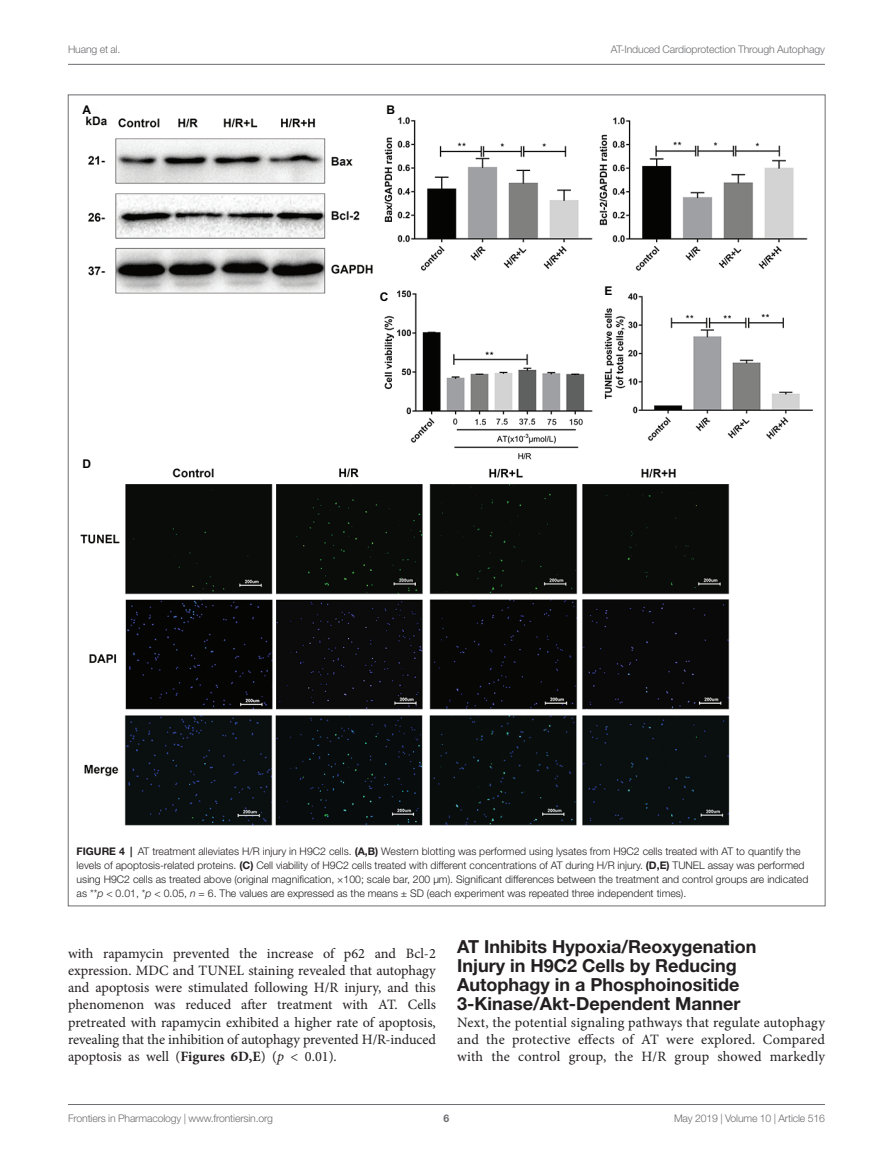
<style>
.page{position:relative;width:893px;height:1170px;background:#fff}
.page>*{position:absolute;margin:0;border:0;box-sizing:border-box;transform-origin:0 0}
.HEAD_2{font:700 18px/18.8px "Helvetica Neue LT Std";color:#231f20}
.TEXT_FLUSH{font:14.25px/17.2px "Minion Pro";color:#231f20;text-align:justify}
.t1{font:700 12px "Arial";color:#040503}
.FIG_LEG{font:300 10.5px/14.2px "Helvetica Neue LT Std";color:#231f20}
.t2{font:300 10.5px "Helvetica Neue LT Std";letter-spacing:-.015em;color:#6c6d70}
.t3{font:700 10.5px "Helvetica Neue LT Std";color:#6c6d70}
.s1{font-weight:700}
.s2{font-style:italic}
</style>
<div class="page">
<hr style="left:68px;top:64px;width:757px;height:1px;background:#6c6d70">
<hr style="left:68px;top:1104px;width:757px;height:1px;background:#6c6d70">
<img style="left:81px;top:116px;width:731px;height:709px">
<p class="t2" style="left:68px;top:42px;width:54px">Huang et al.</p>
<p class="t2" style="left:611px;top:42px;width:216px">AT-Induced Cardioprotection Through Autophagy</p>
<p class="t1" style="left:82px;top:101px;width:10px">A</p>
<p class="t1" style="left:386px;top:101px;width:10px">B</p>
<p class="t1" style="left:82px;top:456px;width:10px">D</p>
<p class="t1" style="left:380px;top:288px;width:10px">C</p>
<p class="t1" style="left:604px;top:282px;width:10px">E</p>
<p class="FIG_LEG" style="left:77px;top:843px;width:733px"><span class="s1">FIGURE 4 |</span> AT treatment alleviates H/R injury in H9C2 cells. <span class="s1">(A,B)</span> Western blotting was performed using lysates from H9C2 cells treated with AT to quantify the levels of apoptosis-related proteins. <span class="s1">(C)</span> Cell viability of H9C2 cells treated with different concentrations of AT during H/R injury. <span class="s1">(D,E)</span> TUNEL assay was performed using H9C2 cells as treated above (original magnification, ×100; scale bar, 200 μm). Significant differences between the treatment and control groups are indicated as **<span class="s2">p</span> &lt; 0.01, *<span class="s2">p</span> &lt; 0.05, <span class="s2">n</span> = 6. The values are expressed as the means ± SD (each experiment was repeated three independent times).</p>
<p class="TEXT_FLUSH" style="left:68px;top:944px;width:369px">with rapamycin prevented the increase of p62 and Bcl-2 expression. MDC and TUNEL staining revealed that autophagy and apoptosis were stimulated following H/R injury, and this phenomenon was reduced after treatment with AT. Cells pretreated with rapamycin exhibited a higher rate of apoptosis, revealing that the inhibition of autophagy prevented H/R-induced apoptosis as well (<span class="s1">Figures 6D,E</span>) (<span class="s2">p</span> &lt; 0.01).</p>
<p class="HEAD_2" style="left:457px;top:937px;width:301px">AT Inhibits Hypoxia/Reoxygenation Injury in H9C2 Cells by Reducing Autophagy in a Phosphoinositide 3-Kinase/Akt-Dependent Manner</p>
<p class="TEXT_FLUSH" style="left:457px;top:1013px;width:369px">Next, the potential signaling pathways that regulate autophagy and the protective effects of AT were explored. Compared with the control group, the H/R group showed markedly</p>
<p class="t2" style="left:68px;top:1111px;width:207px">Frontiers in Pharmacology | www.frontiersin.org</p>
<p class="t3" style="left:444px;top:1111px;width:7px">6</p>
<p class="t2" style="left:674px;top:1111px;width:152px">May 2019 | Volume 10 | Article 516</p>
</div>
